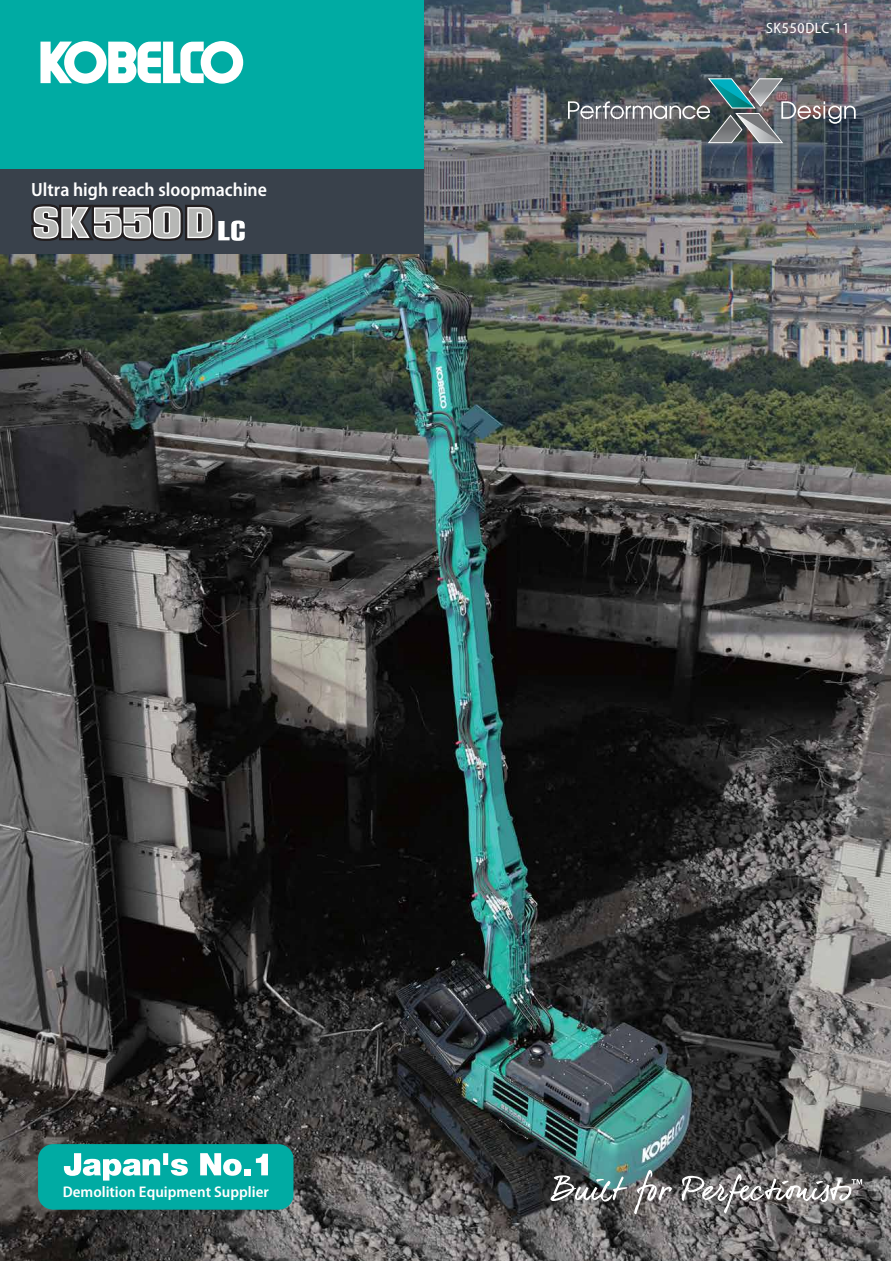
<style>
.page{position:relative;width:891px;height:1261px;background:#fff}
.page>*{position:absolute;margin:0;border:0;box-sizing:border-box;transform-origin:0 0}
.t1{font:600 semi-condensed 19.2px "Myriad Pro";color:#fff}
.t2{font:600 semi-condensed 15.45px "Myriad Pro";color:#fff;scale:1.05 1}
.t3{font:semi-condensed 15px "Myriad Pro";letter-spacing:.05em;color:#fff}
</style>
<div class="page">
<img style="left:0;top:0;width:890px;height:1260px">
<div style="left:0;top:0;width:424px;height:254px;background:#39414b"></div>
<div style="left:0;top:0;width:424px;height:169px;background:#00aba3"></div>
<svg style="left:40px;top:41px;width:203px;height:43px"></svg>
<svg style="left:31px;top:204px;width:214px;height:37px"></svg>
<svg style="left:568px;top:78px;width:287px;height:65px;background:#626b6f"></svg>
<div style="left:38px;top:1143px;width:255px;height:66px;background:#00aba3;border-radius:15px"></div>
<svg style="left:64px;top:1153px;width:96px;height:27px"></svg>
<div style="left:163px;top:1153px;width:5px;height:11px;background:#fff"></div>
<svg style="left:171px;top:1158px;width:17px;height:17px"></svg>
<svg style="left:200px;top:1153px;width:41px;height:22px"></svg>
<div style="left:244px;top:1169px;width:7px;height:6px;background:#fff"></div>
<svg style="left:256px;top:1153px;width:12px;height:22px"></svg>
<svg style="left:550px;top:1175px;width:77px;height:26px"></svg>
<svg style="left:634px;top:1169px;width:37px;height:45px;background:#7d7e7f"></svg>
<svg style="left:681px;top:1173px;width:181px;height:40px;background:#807e7e"></svg>
<p class="t1" style="left:31px;top:177px;width:237px">Ultra high reach sloopmachine</p>
<p class="t2" style="left:63px;top:1182px;width:198px">Demolition Equipment Supplier</p>
<p class="t3" style="left:766px;top:19px;width:85px">SK550DLC-11</p>
</div>
